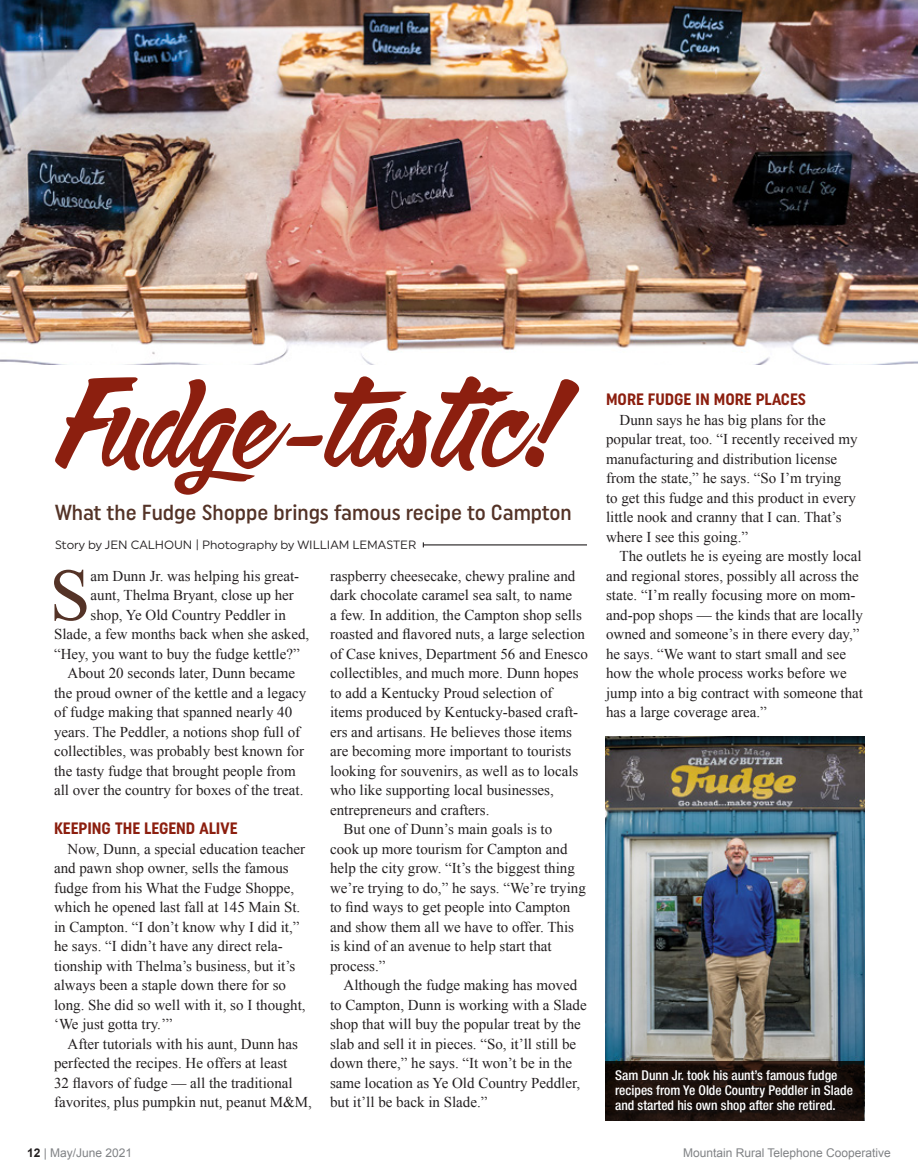
<style>
.page{position:relative;width:918px;height:1175px;background:#fff}
.page>*{position:absolute;margin:0;border:0;box-sizing:border-box;transform-origin:0 0}
.t1{font:116.1px "Calgary Script OT";color:#8c1f0f}
.t2{font:73.95px "Times New Roman";color:#543327}
.t3{font:500 21.75px "Uniform Condensed";color:#543327}
.t4{font:700 16.5px "Uniform Condensed";color:#8c1f0f}
.t5{font:15px/19.5px "Times New Roman";color:#231f20}
.t6{font:500 condensed 13.5px/15px "Helvetica Neue LT Std";color:#fff}
.t7{font:12px "Arial";color:#808285}
.t8{font:12px "Uniform";color:#231f20}
.s1{font-weight:700;color:#231f20}
</style>
<div class="page">
<hr style="left:423px;top:544px;width:164px;height:1px;background:#231f20">
<img style="left:0;top:0;width:918px;height:364px">
<img style="left:606px;top:736px;width:258px;height:325px">
<svg style="left:606px;top:1061px;width:258px;height:59px;background:#1d110c"></svg>
<div style="left:614px;top:1068px;width:244px;height:50px;background:#231f20;opacity:.75"></div>
<h1 class="t1" style="left:55px;top:348px;width:502px">Fudge-tastic!</h1>
<h3 class="t3" style="left:55px;top:499px;width:518px">What the Fudge Shoppe brings famous recipe to Campton</h3>
<p class="t8" style="left:55px;top:537px;width:363px">Story by JEN CALHOUN | Photography by WILLIAM LEMASTER</p>
<h2 class="t2" style="left:49px;top:545px;width:43px">S</h2>
<p class="t5" style="left:91px;top:566px;width:210px">am Dunn Jr. was helping his great-</p>
<p class="t5" style="left:91px;top:585px;width:205px">aunt, Thelma Bryant, close up her</p>
<p class="t5" style="left:91px;top:605px;width:197px">shop, Ye Old Country Peddler in</p>
<p class="t5" style="left:54px;top:624px;width:257px">Slade, a few months back when she asked,</p>
<p class="t5" style="left:54px;top:644px;width:247px">“Hey, you want to buy the fudge kettle?”</p>
<p class="t5" style="left:68px;top:663px;width:229px">About 20 seconds later, Dunn became</p>
<p class="t5" style="left:54px;top:683px;width:254px">the proud owner of the kettle and a legacy</p>
<p class="t5" style="left:54px;top:702px;width:240px">of fudge making that spanned nearly 40</p>
<p class="t5" style="left:54px;top:722px;width:248px">years. The Peddler, a notions shop full of</p>
<p class="t5" style="left:54px;top:741px;width:251px">collectibles, was probably best known for</p>
<p class="t5" style="left:54px;top:761px;width:243px">the tasty fudge that brought people from</p>
<p class="t5" style="left:54px;top:780px;width:251px">all over the country for boxes of the treat.</p>
<p class="t4" style="left:54px;top:818px;width:185px">KEEPING THE LEGEND ALIVE</p>
<p class="t5" style="left:54px;top:839px;width:253px;text-indent:14px">Now, Dunn, a special education teacher and pawn shop owner, sells the famous fudge from his What the Fudge Shoppe, which he opened last fall at 145 Main St. in Campton. “I don’t know why I did it,” he says. “I didn’t have any direct rela&shy;tionship with Thelma’s business, but it’s always been a staple down there for so long. She did so well with it, so I thought, ‘We just gotta try.’”</p>
<p class="t5" style="left:54px;top:1034px;width:260px;text-indent:14px">After tutorials with his aunt, Dunn has perfected the recipes. He offers at least<br>32 flavors of fudge — all the traditional favorites, plus pumpkin nut, peanut M&amp;M,</p>
<p class="t5" style="left:330px;top:566px;width:247px">raspberry cheesecake, chewy praline and</p>
<p class="t5" style="left:330px;top:585px;width:244px">dark chocolate caramel sea salt, to name</p>
<p class="t5" style="left:330px;top:605px;width:253px">a few. In addition, the Campton shop sells</p>
<p class="t5" style="left:330px;top:624px;width:257px">roasted and flavored nuts, a large selection</p>
<p class="t5" style="left:330px;top:644px;width:259px">of Case knives, Department 56 and Enesco</p>
<p class="t5" style="left:330px;top:663px;width:250px">collectibles, and much more. Dunn hopes</p>
<p class="t5" style="left:330px;top:683px;width:224px">to add a Kentucky Proud selection of</p>
<p class="t5" style="left:330px;top:702px;width:250px">items produced by Kentucky-based craft-</p>
<p class="t5" style="left:330px;top:722px;width:244px">ers and artisans. He believes those items</p>
<p class="t5" style="left:330px;top:741px;width:243px">are becoming more important to tourists</p>
<p class="t5" style="left:330px;top:761px;width:250px">looking for souvenirs, as well as to locals</p>
<p class="t5" style="left:330px;top:780px;width:225px">who like supporting local businesses,</p>
<p class="t5" style="left:330px;top:800px;width:161px">entrepreneurs and crafters.</p>
<p class="t5" style="left:344px;top:819px;width:210px">But one of Dunn’s main goals is to</p>
<p class="t5" style="left:330px;top:839px;width:239px">cook up more tourism for Campton and</p>
<p class="t5" style="left:330px;top:858px;width:246px">help the city grow. “It’s the biggest thing</p>
<p class="t5" style="left:330px;top:878px;width:257px">we’re trying to do,” he says. “We’re trying</p>
<p class="t5" style="left:330px;top:897px;width:242px">to find ways to get people into Campton</p>
<p class="t5" style="left:330px;top:917px;width:245px">and show them all we have to offer. This</p>
<p class="t5" style="left:330px;top:936px;width:223px">is kind of an avenue to help start that</p>
<p class="t5" style="left:330px;top:956px;width:57px">process.”</p>
<p class="t5" style="left:344px;top:975px;width:235px">Although the fudge making has moved</p>
<p class="t5" style="left:330px;top:995px;width:258px">to Campton, Dunn is working with a Slade</p>
<p class="t5" style="left:330px;top:1014px;width:252px">shop that will buy the popular treat by the</p>
<p class="t5" style="left:330px;top:1034px;width:248px">slab and sell it in pieces. “So, it’ll still be</p>
<p class="t5" style="left:330px;top:1053px;width:244px">down there,” he says. “It won’t be in the</p>
<p class="t5" style="left:330px;top:1073px;width:252px">same location as Ye Old Country Peddler,</p>
<p class="t5" style="left:330px;top:1092px;width:159px">but it’ll be back in Slade.”</p>
<p class="t4" style="left:606px;top:389px;width:201px">MORE FUDGE IN MORE PLACES</p>
<p class="t5" style="left:606px;top:410px;width:253px;text-indent:14px">Dunn says he has big plans for the popular treat, too. “I recently received my manufacturing and distribution license from the state,” he says. “So I’m trying<br>to get this fudge and this product in every little nook and cranny that I can. That’s where I see this going.”</p>
<p class="t5" style="left:606px;top:546px;width:259px;text-indent:14px">The outlets he is eyeing are mostly local and regional stores, possibly all across the state. “I’m really focusing more on mom&shy;and-pop shops — the kinds that are locally owned and someone’s in there every day,” he says. “We want to start small and see how the whole process works before we jump into a big contract with someone that has a large coverage area.”</p>
<p class="t6" style="left:615px;top:1067px;width:239px">Sam Dunn Jr. took his aunt’s famous fudge recipes from Ye Olde Country Peddler in Slade and started his own shop after she retired.</p>
<p class="t7" style="left:27px;top:1144px;width:107px"><span class="s1">12</span> | May/June 2021</p>
<p class="t7" style="left:683px;top:1144px;width:209px">Mountain Rural Telephone Cooperative</p>
</div>
